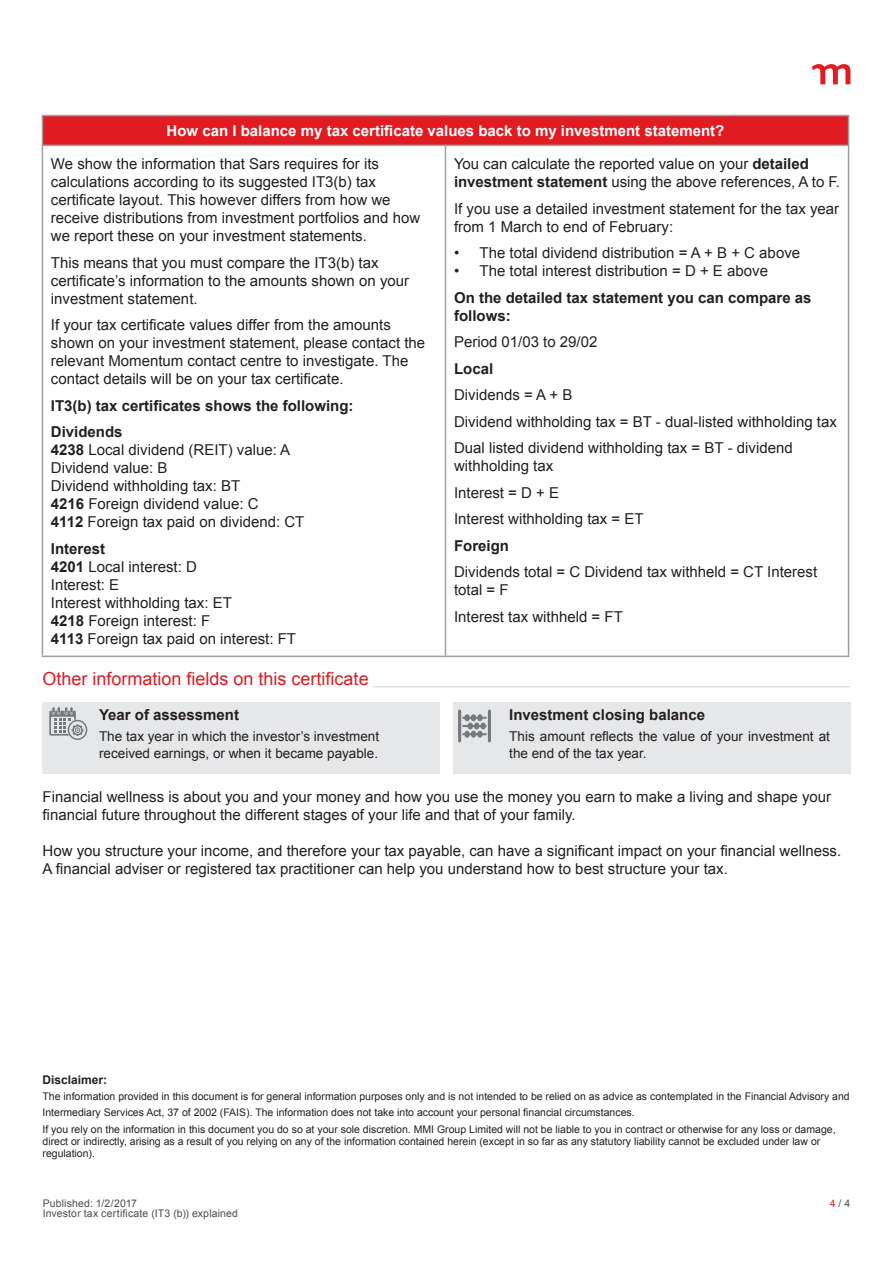
<style>
.page{position:relative;width:893px;height:1263px;background:#fff}
.page>*{position:absolute;margin:0;border:0;box-sizing:border-box;transform-origin:0 0}
.t1{font:18px "Arial";color:#e11b22}
.t2{font:15px/18px "Arial";color:#231f20}
.t3{font:700 15px/26.5px "Arial";color:#231f20}
.t4{font:700 15px "Arial";color:#fff}
.t5{font:13.5px/16.5px "Arial";color:#231f20}
.t6{font:700 12px "Arial";color:#231f20}
.t7{font:10.5px/16.2px "Arial";color:#231f20}
.t8{font:10.5px/10.5px "Arial";letter-spacing:.015em;color:#4d4d4f}
.s1{font-weight:700}
.s2{color:#e11b22}
</style>
<div class="page">
<svg style="left:812px;top:64px;width:38px;height:20px"></svg>
<hr style="left:374px;top:686px;width:476px;height:1px;background:#d1d3d4">
<div style="left:43px;top:702px;width:397px;height:72px;background:#e6e7e8"></div>
<svg style="left:49px;top:707px;width:38px;height:33px"></svg>
<div style="left:42px;top:116px;width:806px;height:29px;background:#e11b22"></div>
<svg style="left:43px;top:146px;width:805px;height:510px"></svg>
<hr style="left:42px;top:115px;width:403px;height:1px;background:#9d9fa2">
<svg style="left:42px;top:116px;width:1px;height:29px"></svg>
<hr style="left:445px;top:115px;width:404px;height:1px;background:#9d9fa2">
<svg style="left:848px;top:116px;width:1px;height:29px"></svg>
<hr style="left:42px;top:145px;width:403px;height:1px;background:#9d9fa2">
<hr style="left:42px;top:146px;width:1px;height:510px;background:#9d9fa2">
<hr style="left:445px;top:145px;width:404px;height:1px;background:#9d9fa2">
<hr style="left:445px;top:146px;width:1px;height:510px;background:#9d9fa2">
<hr style="left:848px;top:146px;width:1px;height:510px;background:#9d9fa2">
<hr style="left:42px;top:656px;width:403px;height:1px;background:#9d9fa2">
<hr style="left:445px;top:656px;width:404px;height:1px;background:#9d9fa2">
<div style="left:453px;top:702px;width:397px;height:72px;background:#e6e7e8"></div>
<svg style="left:458px;top:709px;width:33px;height:33px"></svg>
<p class="t4" style="left:167px;top:121px;width:559px">How can I balance my tax certificate values back to my investment statement?</p>
<p class="t2" style="left:51px;top:155px;width:371px">We show the information that Sars requires for its calculations according to its suggested IT3(b) tax certificate layout. This however differs from how we receive distributions from investment portfolios and how we report these on your investment statements.</p>
<p class="t2" style="left:51px;top:253px;width:360px">This means that you must compare the IT3(b) tax certificate’s information to the amounts shown on your investment statement.</p>
<p class="t2" style="left:51px;top:316px;width:376px">If your tax certificate values differ from the amounts shown on your investment statement, please contact the relevant Momentum contact centre to investigate. The contact details will be on your tax certificate.</p>
<p class="t3" style="left:51px;top:392px;width:304px">IT3(b) tax certificates shows the following:<br>Dividends</p>
<p class="t2" style="left:51px;top:441px;width:255px"><span class="s1">4238</span> Local dividend (REIT) value: A<br>Dividend value: B<br>Dividend withholding tax: BT<br><span class="s1">4216</span> Foreign dividend value: C<br><span class="s1">4112</span> Foreign tax paid on dividend: CT</p>
<p class="t2" style="left:51px;top:539px;width:247px"><span class="s1">Interest<br>4201</span> Local interest: D<br>Interest: E<br>Interest withholding tax: ET<br><span class="s1">4218</span> Foreign interest: F<br><span class="s1">4113</span> Foreign tax paid on interest: FT</p>
<p class="t2" style="left:454px;top:155px;width:388px">You can calculate the reported value on your <span class="s1">detailed investment statement</span> using the above references, A to F.</p>
<p class="t2" style="left:454px;top:199px;width:387px">If you use a detailed investment statement for the tax year from 1 March to end of February:</p>
<p class="t2" style="left:454px;top:244px;width:348px">• The total dividend distribution = A + B + C above</p>
<p class="t2" style="left:454px;top:262px;width:315px">• The total interest distribution = D + E above</p>
<p class="t3" style="left:454px;top:289px;width:359px;line-height:18px">On the detailed tax statement you can compare as follows:</p>
<p class="t2" style="left:454px;top:333px;width:145px">Period 01/03 to 29/02</p>
<p class="t3" style="left:454px;top:355px;width:41px">Local</p>
<p class="t2" style="left:454px;top:382px;width:384px;line-height:26.5px">Dividends = A + B<br>Dividend withholding tax = BT - dual-listed withholding tax<br>Dual listed dividend withholding tax = BT - dividend</p>
<p class="t2" style="left:454px;top:453px;width:191px;line-height:26.5px">withholding tax<br>Interest = D + E<br>Interest withholding tax = ET</p>
<p class="t3" style="left:454px;top:532px;width:57px">Foreign</p>
<p class="t2" style="left:454px;top:563px;width:365px">Dividends total = C Dividend tax withheld = CT Interest total = F</p>
<p class="t2" style="left:454px;top:607px;width:170px">Interest tax withheld = FT</p>
<p class="t1" style="left:43px;top:666px;width:328px">Other information fields on this certificate</p>
<p class="t3" style="left:99px;top:702px;width:142px">Year of assessment</p>
<p class="t5" style="left:99px;top:728px;width:282px">The tax year in which the investor’s investment received earnings, or when it became payable.</p>
<p class="t3" style="left:509px;top:702px;width:197px">Investment closing balance</p>
<p class="t5" style="left:509px;top:728px;width:322px">This amount reflects the value of your investment at the end of the tax year.</p>
<p class="t2" style="left:43px;top:788px;width:790px">Financial wellness is about you and your money and how you use the money you earn to make a living and shape your financial future throughout the different stages of your life and that of your family.</p>
<p class="t2" style="left:43px;top:842px;width:800px">How you structure your income, and therefore your tax payable, can have a significant impact on your financial wellness.<br>A financial adviser or registered tax practitioner can help you understand how to best structure your tax.</p>
<p class="t6" style="left:43px;top:1072px;width:66px">Disclaimer:</p>
<p class="t7" style="left:43px;top:1088px;width:809px">The information provided in this document is for general information purposes only and is not intended to be relied on as advice as contemplated in the Financial Advisory and<br>Intermediary Services Act, 37 of 2002 (FAIS). The information does not take into account your personal financial circumstances.<br>If you rely on the information in this document you do so at your sole discretion. MMI Group Limited will not be liable to you in contract or otherwise for any loss or damage,</p>
<p class="t7" style="left:43px;top:1135px;width:779px;line-height:12px">direct or indirectly, arising as a result of you relying on any of the information contained herein (except in so far as any statutory liability cannot be excluded under law or regulation).</p>
<p class="t8" style="left:43px;top:1198px;width:197px">Published: 1/2/2017<br>Investor tax certificate (IT3 (b)) explained</p>
<p class="t8" style="left:830px;top:1198px;width:22px"><span class="s2">4</span> / 4</p>
</div>
